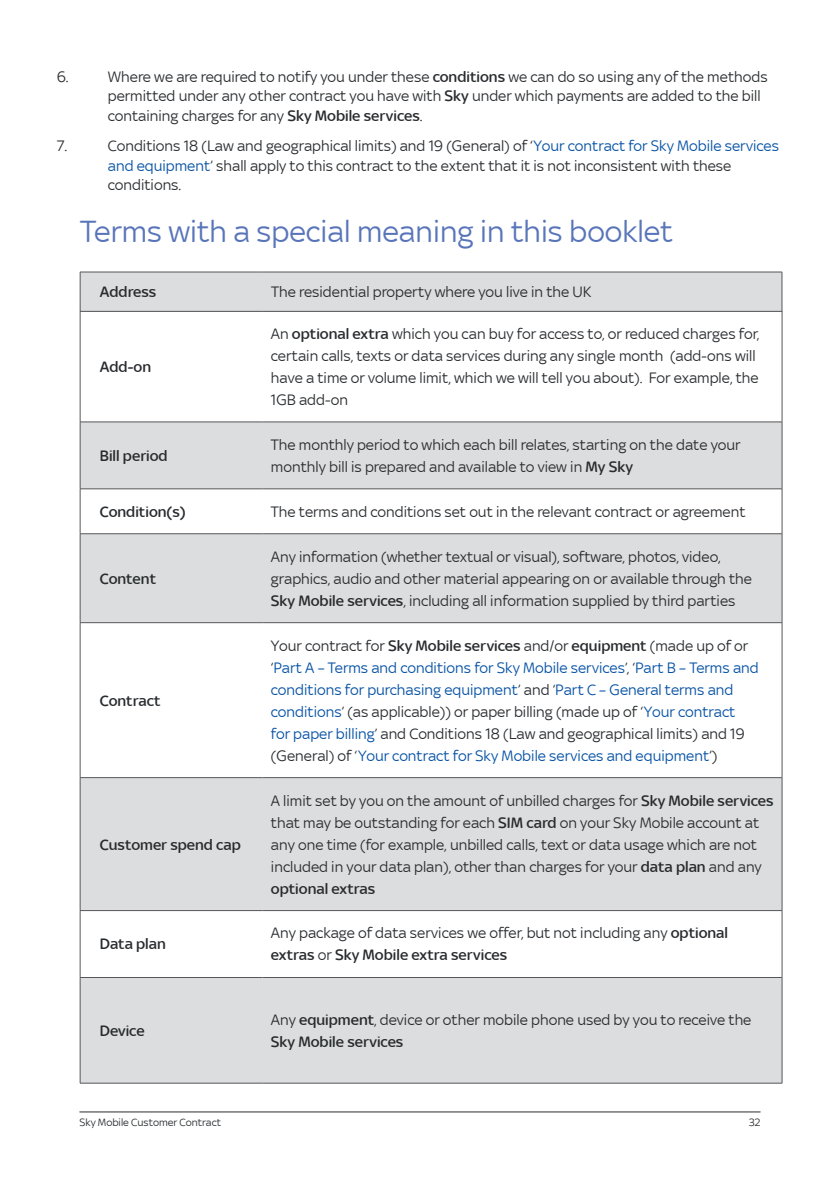
<style>
.page{position:relative;width:840px;height:1191px;background:#fff}
.page>*{position:absolute;margin:0;border:0;box-sizing:border-box;transform-origin:0 0}
.t1{font:32.4px "Sky Text";color:#5975b9}
.Table{font:16px/22px "Sky Text";color:#292c2f}
.Table-2{font:16px/22px "Sky Text";color:#0551a4}
.t2{font:500 16px "Sky Text";color:#292c2f}
.t3{font:11.2px "Sky Text";color:#292c2f}
.s1{font-weight:500}
.s2{color:#0551a4}
.s3{color:#292c2f}
.s4{font-weight:500;color:#292c2f}
</style>
<div class="page">
<svg style="left:81px;top:422px;width:700px;height:660px;fill:#dbddde"></svg>
<svg style="left:81px;top:911px;width:700px;height:66px"></svg>
<hr style="left:80px;top:311px;width:1px;height:111px;background:#575759">
<hr style="left:781px;top:311px;width:1px;height:111px;background:#575759">
<hr style="left:80px;top:422px;width:1px;height:67px;background:#575759">
<hr style="left:80px;top:421px;width:182px;height:1px;background:#575759">
<hr style="left:262px;top:421px;width:519px;height:1px;background:#575759">
<hr style="left:781px;top:422px;width:1px;height:67px;background:#575759">
<hr style="left:80px;top:489px;width:1px;height:44px;background:#575759">
<hr style="left:80px;top:488px;width:182px;height:1px;background:#575759">
<hr style="left:262px;top:488px;width:519px;height:1px;background:#575759">
<hr style="left:781px;top:489px;width:1px;height:44px;background:#575759">
<hr style="left:80px;top:534px;width:1px;height:88px;background:#575759">
<hr style="left:80px;top:533px;width:182px;height:1px;background:#575759">
<hr style="left:262px;top:533px;width:519px;height:1px;background:#575759">
<hr style="left:781px;top:534px;width:1px;height:88px;background:#575759">
<hr style="left:80px;top:623px;width:1px;height:154px;background:#575759">
<hr style="left:80px;top:622px;width:182px;height:1px;background:#575759">
<hr style="left:262px;top:622px;width:519px;height:1px;background:#575759">
<hr style="left:781px;top:623px;width:1px;height:154px;background:#575759">
<hr style="left:80px;top:777px;width:1px;height:133px;background:#575759">
<hr style="left:80px;top:777px;width:182px;height:1px;background:#575759">
<hr style="left:262px;top:777px;width:519px;height:1px;background:#575759">
<hr style="left:781px;top:777px;width:1px;height:133px;background:#575759">
<hr style="left:80px;top:910px;width:1px;height:67px;background:#575759">
<hr style="left:80px;top:910px;width:182px;height:1px;background:#575759">
<hr style="left:262px;top:910px;width:519px;height:1px;background:#575759">
<hr style="left:781px;top:910px;width:1px;height:67px;background:#575759">
<hr style="left:80px;top:977px;width:1px;height:106px;background:#575759">
<hr style="left:80px;top:977px;width:182px;height:1px;background:#575759">
<hr style="left:262px;top:977px;width:519px;height:1px;background:#575759">
<hr style="left:781px;top:977px;width:1px;height:106px;background:#575759">
<hr style="left:80px;top:1082px;width:182px;height:1px;background:#575759">
<hr style="left:262px;top:1082px;width:519px;height:1px;background:#575759">
<hr style="left:79px;top:1111px;width:681px;height:1px;background:#292c2f">
<div style="left:81px;top:273px;width:700px;height:38px;background:#dbddde"></div>
<hr style="left:80px;top:272px;width:1px;height:39px;background:#575759">
<hr style="left:80px;top:272px;width:182px;height:1px;background:#575759">
<hr style="left:262px;top:272px;width:519px;height:1px;background:#575759">
<hr style="left:781px;top:272px;width:1px;height:39px;background:#575759">
<hr style="left:80px;top:311px;width:182px;height:1px;background:#575759">
<hr style="left:262px;top:311px;width:519px;height:1px;background:#575759">
<p class="Table" style="left:57px;top:65px;width:13px">6.</p>
<p class="Table" style="left:108px;top:67px;width:661px;line-height:19.4px">Where we are required to notify you under these <span class="s1">conditions</span> we can do so using any of the methods permitted under any other contract you have with <span class="s1">Sky</span> under which payments are added to the bill containing charges for any <span class="s1">Sky Mobile services</span>.</p>
<p class="Table" style="left:57px;top:135px;width:12px">7.</p>
<p class="Table" style="left:108px;top:136px;width:672px;line-height:19.4px">Conditions 18 (Law and geographical limits) and 19 (General) of ‘<span class="s2">Your contract for Sky Mobile services and equipment</span>’ shall apply to this contract to the extent that it is not inconsistent with these conditions.</p>
<p class="t1" style="left:80px;top:214px;width:594px">Terms with a special meaning in this booklet</p>
<p class="t2" style="left:100px;top:283px;width:58px">Address</p>
<p class="Table" style="left:271px;top:281px;width:321px">The residential property where you live in the UK</p>
<p class="t2" style="left:100px;top:358px;width:53px">Add-on</p>
<p class="Table" style="left:271px;top:322px;width:490px">An <span class="s1">optional extra</span> which you can buy for access to, or reduced charges for, certain calls, texts or data services during any single month (add-ons will have a time or volume limit, which we will tell you about). For example, the 1GB add-on</p>
<p class="t2" style="left:100px;top:446px;width:69px">Bill period</p>
<p class="Table" style="left:271px;top:433px;width:471px">The monthly period to which each bill relates, starting on the date your monthly bill is prepared and available to view in <span class="s1">My Sky</span></p>
<p class="t2" style="left:100px;top:502px;width:87px">Condition(s)</p>
<p class="Table" style="left:271px;top:500px;width:476px">The terms and conditions set out in the relevant contract or agreement</p>
<p class="t2" style="left:100px;top:569px;width:58px">Content</p>
<p class="t2" style="left:100px;top:691px;width:62px">Contract</p>
<p class="t2" style="left:100px;top:835px;width:142px">Customer spend cap</p>
<p class="Table" style="left:271px;top:545px;width:482px">Any information (whether textual or visual), software, photos, video, graphics, audio and other material appearing on or available through the<br><span class="s1">Sky Mobile services</span>, including all information supplied by third parties</p>
<p class="Table-2" style="left:271px;top:634px;width:489px"><span class="s3">Your contract for</span> <span class="s4">Sky Mobile services</span> <span class="s3">and/or</span> <span class="s4">equipment</span> <span class="s3">(made up of or ‘</span>Part A – Terms and conditions for Sky Mobile services<span class="s3">’, ‘</span>Part B – Terms and conditions for purchasing equipment<span class="s3">’ and ‘</span>Part C – General terms and conditions<span class="s3">’ (as applicable)) or paper billing (made up of ‘</span>Your contract<br>for paper billing<span class="s3">’ and Conditions 18 (Law and geographical limits) and 19 (General) of ‘</span>Your contract for Sky Mobile services and equipment<span class="s3">’)</span></p>
<p class="Table" style="left:271px;top:789px;width:504px">A limit set by you on the amount of unbilled charges for <span class="s1">Sky Mobile services </span>that may be outstanding for each <span class="s1">SIM card</span> on your Sky Mobile account at any one time (for example, unbilled calls, text or data usage which are not included in your data plan), other than charges for your <span class="s1">data plan</span> and any <span class="s1">optional extras</span></p>
<p class="t2" style="left:100px;top:935px;width:67px">Data plan</p>
<p class="Table" style="left:271px;top:922px;width:458px">Any package of data services we offer, but not including any <span class="s1">optional extras</span> or <span class="s1">Sky Mobile extra services</span></p>
<p class="t2" style="left:100px;top:1021px;width:46px">Device</p>
<p class="Table" style="left:271px;top:1008px;width:482px">Any <span class="s1">equipment</span>, device or other mobile phone used by you to receive the<br><span class="s1">Sky Mobile services</span></p>
<p class="t3" style="left:79px;top:1115px;width:143px">Sky Mobile Customer Contract</p>
<p class="t3" style="left:748px;top:1115px;width:13px">32</p>
</div>
